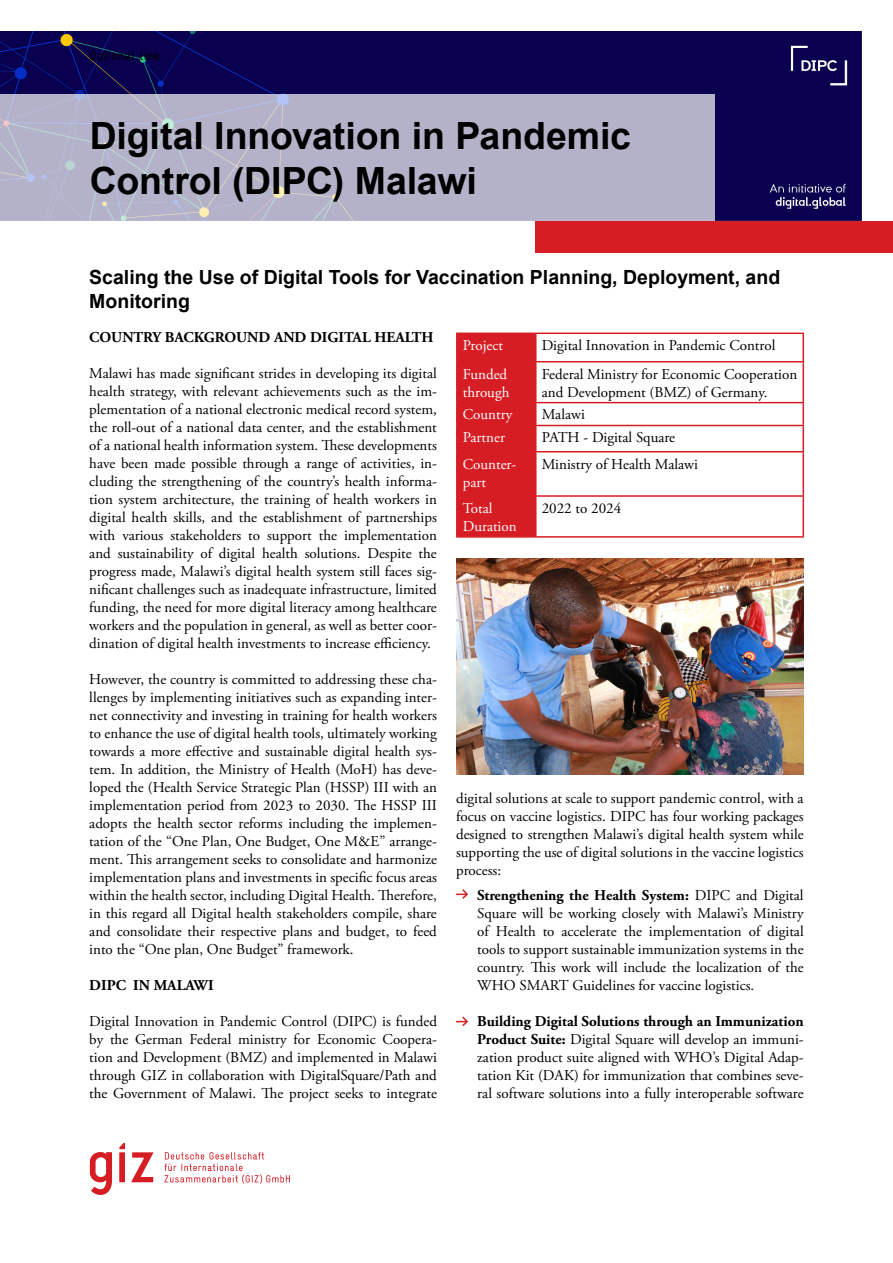
<style>
.page{position:relative;width:893px;height:1263px;background:#fff}
.page>*{position:absolute;margin:0;border:0;box-sizing:border-box;transform-origin:0 0}
.t1{font:700 37.5px/45px "Arial";letter-spacing:-.005em;color:#000}
.t2{font:700 19.5px/23.4px "Arial";color:#000}
.t3{font:15px/18px "Adobe Garamond Pro";color:#000;text-align:justify}
.t4{font:15px/18px "Adobe Garamond Pro";color:#fff}
.t5{font:700 15px "Adobe Garamond Pro";color:#000}
.t6{font:13.5px "Gravur Condensed";letter-spacing:.015em;color:#000}
.s1{font-weight:700}
</style>
<div class="page">
<div style="left:0;top:32px;width:861px;height:189px;background:#09004f"></div>
<img style="left:456px;top:558px;width:348px;height:216px">
<hr style="left:536px;top:333px;width:268px;height:1px;background:#d71d24">
<hr style="left:802px;top:334px;width:2px;height:27px;background:#d71d24">
<hr style="left:535px;top:361px;width:269px;height:1px;background:#d71d24">
<hr style="left:802px;top:362px;width:2px;height:40px;background:#d71d24">
<hr style="left:535px;top:402px;width:269px;height:1px;background:#d71d24">
<hr style="left:802px;top:403px;width:2px;height:22px;background:#d71d24">
<hr style="left:535px;top:425px;width:269px;height:1px;background:#d71d24">
<hr style="left:802px;top:426px;width:2px;height:25px;background:#d71d24">
<hr style="left:535px;top:451px;width:269px;height:1px;background:#d71d24">
<hr style="left:802px;top:452px;width:2px;height:43px;background:#d71d24">
<hr style="left:535px;top:495px;width:269px;height:2px;background:#d71d24">
<hr style="left:802px;top:497px;width:2px;height:39px;background:#d71d24">
<hr style="left:536px;top:536px;width:268px;height:2px;background:#d71d24">
<hr style="left:456px;top:333px;width:80px;height:1px;background:#d71d24">
<hr style="left:456px;top:334px;width:2px;height:28px;background:#d71d24">
<hr style="left:456px;top:362px;width:2px;height:41px;background:#d71d24">
<hr style="left:456px;top:403px;width:2px;height:22px;background:#d71d24">
<hr style="left:456px;top:425px;width:2px;height:27px;background:#d71d24">
<div style="left:458px;top:333px;width:78px;height:203px;background:#d71d24"></div>
<hr style="left:456px;top:452px;width:2px;height:44px;background:#d71d24">
<hr style="left:535px;top:452px;width:1px;height:43px;background:#d71d24">
<hr style="left:456px;top:496px;width:2px;height:40px;background:#d71d24">
<hr style="left:535px;top:497px;width:1px;height:39px;background:#d71d24">
<hr style="left:456px;top:536px;width:80px;height:2px;background:#d71d24">
<svg style="left:456px;top:889px;width:12px;height:10px"></svg>
<svg style="left:456px;top:1016px;width:12px;height:10px"></svg>
<svg style="left:90px;top:1152px;width:22px;height:43px"></svg>
<svg style="left:131px;top:1152px;width:22px;height:30px"></svg>
<svg style="left:119px;top:1143px;width:6px;height:39px"></svg>
<svg style="left:164px;top:1152px;width:126px;height:32px"></svg>
<div style="left:535px;top:221px;width:358px;height:32px;background:#d71d24"></div>
<div style="left:0;top:95px;width:714px;height:126px;background:#b4b2c9"></div>
<p class="t6" style="left:89px;top:48px;width:72px">Optional line</p>
<h1 class="t1" style="left:90px;top:114px;width:543px">Digital Innovation in Pandemic<br>Control (DIPC) Malawi</h1>
<h2 class="t2" style="left:89px;top:266px;width:692px">Scaling the Use of Digital Tools for Vaccination Planning, Deployment, and<br>Monitoring</h2>
<p class="t5" style="left:89px;top:328px;width:346px">COUNTRY BACKGROUND AND DIGITAL HEALTH</p>
<p class="t3" style="left:89px;top:364px;width:349px">Malawi has made significant strides in developing its digital health strategy, with relevant achievements such as the im&shy;plementation of a national electronic medical record system, the roll-out of a national data center, and the establishment of a national health information system. These developments have been made possible through a range of activities, in&shy;cluding the strengthening of the country’s health informa&shy;tion system architecture, the training of health workers in digital health skills, and the establishment of partnerships with various stakeholders to support the implementation and sustainability of digital health solutions. Despite the progress made, Malawi’s digital health system still faces sig&shy;nificant challenges such as inadequate infrastructure, limited funding, the need for more digital literacy among healthcare workers and the population in general, as well as better coor&shy;dination of digital health investments to increase efficiency.</p>
<p class="t3" style="left:89px;top:670px;width:349px">However, the country is committed to addressing these cha&shy;llenges by implementing initiatives such as expanding inter&shy;net connectivity and investing in training for health workers to enhance the use of digital health tools, ultimately working towards a more effective and sustainable digital health sys&shy;tem. In addition, the Ministry of Health (MoH) has deve&shy;loped the (Health Service Strategic Plan (HSSP) III with an implementation period from 2023 to 2030. The HSSP III adopts the health sector reforms including the implemen&shy;tation of the “One Plan, One Budget, One M&amp;E” arrange&shy;ment. This arrangement seeks to consolidate and harmonize implementation plans and investments in specific focus areas within the health sector, including Digital Health. Therefore, in this regard all Digital health stakeholders compile, share and consolidate their respective plans and budget, to feed into the “One plan, One Budget” framework.</p>
<p class="t5" style="left:89px;top:976px;width:126px">DIPC IN MALAWI</p>
<p class="t3" style="left:89px;top:1012px;width:349px">Digital Innovation in Pandemic Control (DIPC) is funded by the German Federal ministry for Economic Coopera&shy;tion and Development (BMZ) and implemented in Malawi through GIZ in collaboration with DigitalSquare/Path and the Government of Malawi. The project seeks to integrate</p>
<p class="t4" style="left:463px;top:337px;width:42px">Project</p>
<p class="t3" style="left:542px;top:337px;width:235px">Digital Innovation in Pandemic Control</p>
<p class="t4" style="left:463px;top:365px;width:48px">Funded through</p>
<p class="t3" style="left:542px;top:365px;width:257px">Federal Ministry for Economic Cooperation and Development (BMZ) of Germany.</p>
<p class="t4" style="left:463px;top:406px;width:51px">Country</p>
<p class="t3" style="left:542px;top:406px;width:45px">Malawi</p>
<p class="t4" style="left:463px;top:429px;width:44px">Partner</p>
<p class="t3" style="left:542px;top:429px;width:135px">PATH - Digital Square</p>
<p class="t4" style="left:463px;top:455px;width:55px">Counter&shy;part</p>
<p class="t3" style="left:542px;top:455px;width:158px">Ministry of Health Malawi</p>
<p class="t4" style="left:463px;top:500px;width:55px">Total<br>Duration</p>
<p class="t3" style="left:542px;top:500px;width:81px">2022 to 2024</p>
<p class="t3" style="left:456px;top:790px;width:349px">digital solutions at scale to support pandemic control, with a focus on vaccine logistics. DIPC has four working packages designed to strengthen Malawi’s digital health system while supporting the use of digital solutions in the vaccine logistics process:</p>
<p class="t3" style="left:477px;top:887px;width:328px"><span class="s1">Strengthening the Health System:</span> DIPC and Digital Square will be working closely with Malawi’s Ministry of Health to accelerate the implementation of digital tools to support sustainable immunization systems in the country. This work will include the localization of the WHO SMART Guidelines for vaccine logistics.</p>
<p class="t3" style="left:477px;top:1013px;width:328px"><span class="s1">Building Digital Solutions through an Immunization Product Suite:</span> Digital Square will develop an immuni&shy;zation product suite aligned with WHO’s Digital Adap&shy;tation Kit (DAK) for immunization that combines seve&shy;ral software solutions into a fully interoperable software</p>
</div>
